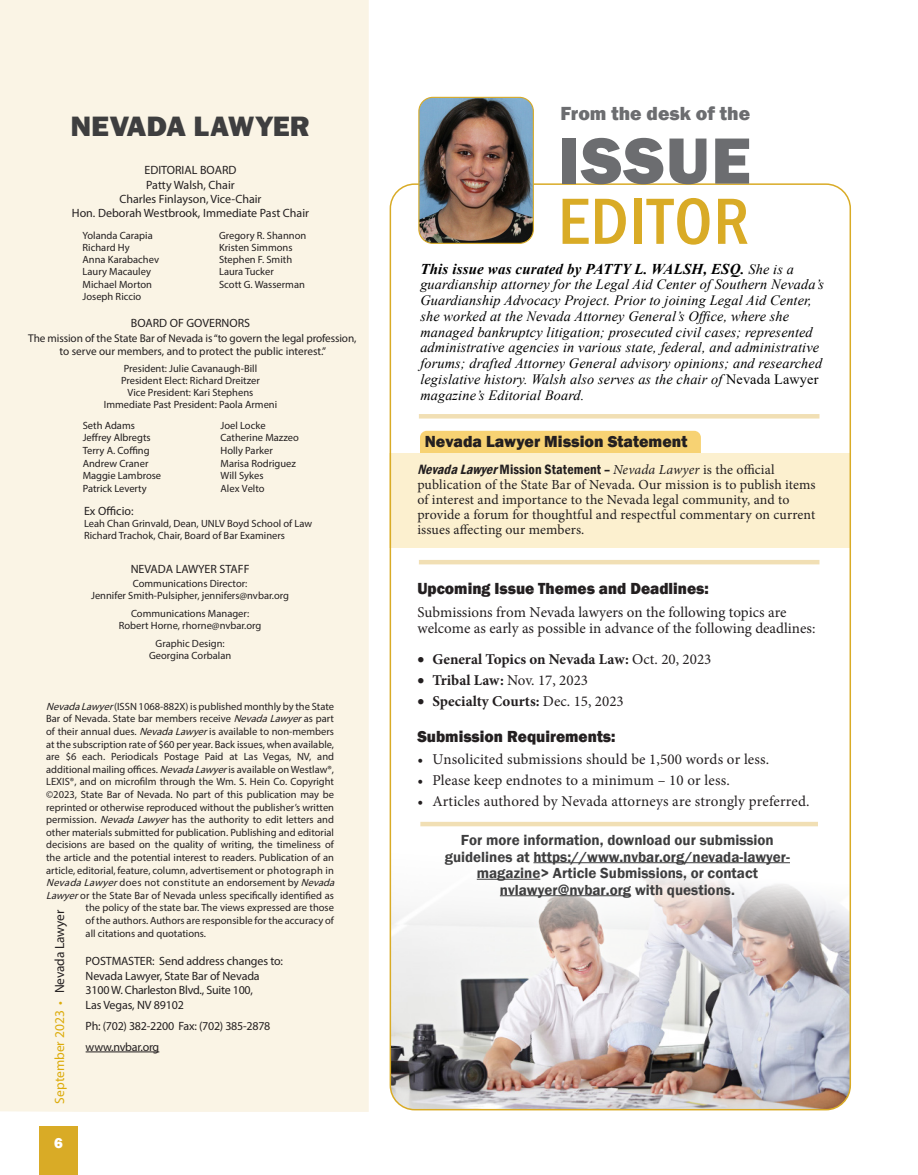
<style>
.page{position:relative;width:918px;height:1175px;background:#fff}
.page>*{position:absolute;margin:0;border:0;box-sizing:border-box;transform-origin:0 0}
.t1{font:500 condensed 67.65px "Franklin Gothic";letter-spacing:.02em;color:#d9ab26}
.t2{font:800 67.65px "Franklin Gothic";letter-spacing:.02em;color:#6c6d70}
.t3{font:800 28.8px "Franklin Gothic";color:#3e3e3f;scale:1.06 1}
.t4{font:800 19.5px "Franklin Gothic";color:#6c6d70}
.t5{font:800 16.5px "Franklin Gothic";color:#231f20;scale:.95 1}
.t6{font:800 16.5px "Franklin Gothic";color:#231f20}
.t7{font:15px/16.5px "Minion Pro";letter-spacing:.01em;color:#231f20}
.t8{font:600 15px/16.5px "Franklin Gothic";color:#3e3e3f;text-align:center}
.t9{font:700 15px "Minion Pro";color:#231f20}
.t10{font:italic 700 15px "Times New Roman";letter-spacing:.01em;color:#000}
.t11{font:800 15px "Franklin Gothic";color:#fff}
.t12{font:italic 14.25px/15.8px "Times New Roman";letter-spacing:.01em;color:#000}
.t13{font:13.8px/15px "Minion Pro";letter-spacing:.01em;color:#231f20}
.t14{font:600 condensed 13.8px "Franklin Gothic";letter-spacing:.01em;color:#231f20}
.t15{font:13.5px "Myriad Pro";color:#dcab0a}
.t16{font:12px/14.4px "Myriad Pro";letter-spacing:-.01em;color:#231f20}
.t17{font:11.25px/12.8px "Myriad Pro";letter-spacing:-.01em;color:#231f20;text-align:center}
.t18{font:10.5px/12px "Myriad Pro";color:#231f20;text-align:center}
.t19{font:10.5px/12.6px "Myriad Pro";color:#211d1e}
.t20{font:10.5px "Myriad Pro";letter-spacing:.025em;color:#231f20}
.s1{font-style:italic}
.s2{font-size:13.35px}
.s3{font-size:13.35px;color:#231f20}
.s4{font-weight:400;font-size:14.25px}
.s5{font-style:normal}
.s6{font-family:"Minion Pro";font-weight:400;font-style:italic;font-stretch:normal}
.s7{font-family:"Minion Pro";font-weight:400;font-stretch:normal}
.s8{font-weight:400}
.s9{font-weight:700}
</style>
<div class="page">
<div style="left:0;top:0;width:369px;height:1111px;background:#faf4e5"></div>
<hr style="left:86px;top:1051px;width:73px;height:1px;background:#231f20">
<div style="left:39px;top:1126px;width:39px;height:48px;background:#d9ab26"></div>
<div style="left:420px;top:431px;width:281px;height:51px;background:#f7d273;border-radius:7px"></div>
<div style="left:390px;top:453px;width:461px;height:95px;background:#fcf0cf"></div>
<img style="left:390px;top:826px;width:460px;height:283px">
<div style="left:420px;top:821px;width:398px;height:5px;background:#f1dfb4"></div>
<hr style="left:419px;top:560px;width:400px;height:4px;background:#f1dfb4">
<hr style="left:419px;top:414px;width:400px;height:4px;background:#f1dfb4">
<img style="left:420px;top:97px;width:113px;height:146px">
<div style="left:418px;top:97px;width:116px;height:147px;border:1px solid #d9ab26;border-radius:14px"></div>
<hr style="left:533px;top:862px;width:257px;height:1px;background:#3e3e3f">
<hr style="left:477px;top:878px;width:63px;height:1px;background:#3e3e3f">
<hr style="left:500px;top:895px;width:131px;height:1px;background:#3e3e3f">
<h2 class="t3" style="left:70px;top:107px;width:228px">NEVADA LAWYER</h2>
<p class="t16" style="left:72px;top:163px;width:239px;text-align:center">EDITORIAL BOARD<br>Patty Walsh, Chair<br>Charles Finlayson, Vice-Chair<br>Hon. Deborah Westbrook, Immediate Past Chair</p>
<p class="t18" style="left:83px;top:230px;width:72px">Yolanda Carapia</p>
<p class="t18" style="left:219px;top:230px;width:89px">Gregory R. Shannon</p>
<p class="t18" style="left:83px;top:242px;width:49px">Richard Hy</p>
<p class="t18" style="left:219px;top:242px;width:75px">Kristen Simmons</p>
<p class="t18" style="left:83px;top:254px;width:78px">Anna Karabachev</p>
<p class="t18" style="left:219px;top:254px;width:75px">Stephen F. Smith</p>
<p class="t18" style="left:83px;top:266px;width:70px">Laury Macauley</p>
<p class="t18" style="left:219px;top:266px;width:56px">Laura Tucker</p>
<p class="t18" style="left:83px;top:278px;width:71px">Michael Morton</p>
<p class="t18" style="left:219px;top:278px;width:87px">Scott G. Wasserman</p>
<p class="t18" style="left:83px;top:290px;width:60px">Joseph Riccio</p>
<p class="t16" style="left:131px;top:315px;width:121px">BOARD OF GOVERNORS</p>
<p class="t18" style="left:104px;top:362px;width:175px">President: Julie Cavanaugh-Bill President Elect: Richard Dreitzer<br>Vice President: Kari Stephens Immediate Past President: Paola Armeni</p>
<p class="t17" style="left:28px;top:332px;width:330px">The mission of the State Bar of Nevada is “to govern the legal profession, to serve our members, and to protect the public interest.”</p>
<p class="t19" style="left:83px;top:419px;width:80px">Seth Adams<br>Jeffrey Albregts<br>Terry A. Coffing<br>Andrew Craner<br>Maggie Lambrose<br>Patrick Leverty</p>
<p class="t19" style="left:221px;top:419px;width:47px">Joel Locke</p>
<p class="t18" style="left:221px;top:431px;width:80px;line-height:12.6px;text-align:left">Catherine Mazzeo<br>Holly Parker<br>Marisa Rodriguez<br>Will Sykes<br>Alex Velto</p>
<p class="t16" style="left:84px;top:503px;width:51px">Ex Officio:</p>
<p class="t18" style="left:84px;top:517px;width:230px;text-align:left">Leah Chan Grinvald, Dean, UNLV Boyd School of Law<br>Richard Trachok, Chair, Board of Bar Examiners</p>
<p class="t16" style="left:131px;top:561px;width:120px">NEVADA LAWYER STAFF</p>
<p class="t18" style="left:91px;top:577px;width:199px">Communications Director:<br>Jennifer Smith-Pulsipher, jennifers@nvbar.org</p>
<p class="t18" style="left:119px;top:607px;width:144px">Communications Manager:<br>Robert Horne, rhorne@nvbar.org</p>
<p class="t18" style="left:149px;top:637px;width:84px">Graphic Design:<br>Georgina Corbalan</p>
<p class="t18" style="left:46px;top:700px;width:289px"><span class="s1">NevadaLawyer</span>(ISSN 1068-882X) is published monthly by the State</p>
<p class="t18" style="left:46px;top:712px;width:289px">Bar of Nevada. State bar members receive <span class="s1">NevadaLawyer</span>as part</p>
<p class="t18" style="left:46px;top:725px;width:289px">of their annual dues. <span class="s1">NevadaLawyer</span>is available to non-members</p>
<p class="t18" style="left:46px;top:738px;width:289px">at the subscription rate of $60 per year. Back issues, when available,</p>
<p class="t18" style="left:46px;top:750px;width:289px">are $6 each. Periodicals Postage Paid at Las Vegas, NV, and</p>
<p class="t18" style="left:46px;top:763px;width:289px">additional mailing offices. <span class="s1">NevadaLawyer</span>is available on Westlaw®,</p>
<p class="t18" style="left:46px;top:775px;width:289px">LEXIS®, and on microfilm through the Wm. S. Hein Co. Copyright</p>
<p class="t18" style="left:46px;top:788px;width:289px">©2023, State Bar of Nevada. No part of this publication may be</p>
<p class="t18" style="left:46px;top:801px;width:289px">reprinted or otherwise reproduced without the publisher’s written</p>
<p class="t18" style="left:46px;top:813px;width:289px">permission. <span class="s1">NevadaLawyer</span>has the authority to edit letters and</p>
<p class="t18" style="left:46px;top:826px;width:289px">other materials submitted for publication. Publishing and editorial</p>
<p class="t18" style="left:46px;top:838px;width:289px">decisions are based on the quality of writing, the timeliness of</p>
<p class="t18" style="left:46px;top:851px;width:289px">the article and the potential interest to readers. Publication of an</p>
<p class="t18" style="left:46px;top:864px;width:289px">article, editorial, feature, column, advertisement or photograph in</p>
<p class="t20" style="left:46px;top:876px;width:293px"><span class="s1">NevadaLawyer</span>does not constitute an endorsement by <span class="s1">Nevada</span></p>
<p class="t18" style="left:46px;top:889px;width:289px"><span class="s1">Lawyer</span>or the State Bar of Nevada unless specifically identified as</p>
<p class="t18" style="left:86px;top:901px;width:250px">the policy of the state bar. The views expressed are those</p>
<p class="t18" style="left:86px;top:914px;width:250px">of the authors. Authors are responsible for the accuracy of</p>
<p class="t18" style="left:86px;top:927px;width:122px">all citations and quotations.</p>
<p class="t16" style="left:86px;top:954px;width:199px">POSTMASTER: Send address changes to:<br>Nevada Lawyer, State Bar of Nevada<br>3100 W. Charleston Blvd., Suite 100,<br>Las Vegas, NV 89102</p>
<p class="t16" style="left:86px;top:1015px;width:186px;line-height:21px">Ph: (702) 382-2200 Fax: (702) 385-2878 www.nvbar.org</p>
<p class="t15" style="left:51px;top:1103px;width:195px;rotate:-90deg">September 2023 <span class="s2">•</span> <span class="s3">Nevada Lawyer</span></p>
<h3 class="t11" style="left:54px;top:1132px;width:10px">6</h3>
<h3 class="t4" style="left:560px;top:101px;width:191px">From the desk of the</h3>
<h1 class="t2" style="left:558px;top:117px;width:194px">ISSUE</h1>
<h1 class="t1" style="left:558px;top:177px;width:193px">EDITOR</h1>
<h3 class="t10" style="left:420px;top:258px;width:375px">This issue was curated by PATTY L. WALSH, ESQ. <span class="s4">She is a</span></h3>
<p class="t12" style="left:420px;top:276px;width:405px">guardianship attorney for the Legal Aid Center of Southern Nevada’s Guardianship Advocacy Project. Prior to joining Legal Aid Center, she worked at the Nevada Attorney General’s Office, where she managed bankruptcy litigation; prosecuted civil cases; represented administrative agencies in various state, federal, and administrative forums; drafted Attorney General advisory opinions; and researched legislative history. Walsh also serves as the chair of <span class="s5">Nevada Lawyer </span>magazine’s Editorial Board.</p>
<h3 class="t6" style="left:425px;top:431px;width:264px">Nevada Lawyer Mission Statement</h3>
<h3 class="t14" style="left:417px;top:460px;width:359px"><span class="s1">NevadaLawyer</span>Mission Statement – <span class="s6">Nevada Lawyer</span> <span class="s7">is the official</span></h3>
<h3 class="t13" style="left:417px;top:477px;width:400px">publication of the State Bar of Nevada. Our mission is to publish items of interest and importance to the Nevada legal community, and to provide a forum for thoughtful and respectful commentary on current issues affecting our members.</h3>
<h3 class="t5" style="left:417px;top:578px;width:308px">Upcoming Issue Themes and Deadlines:</h3>
<h3 class="t7" style="left:417px;top:604px;width:400px">Submissions from Nevada lawyers on the following topics are welcome as early as possible in advance of the following deadlines:</h3>
<h3 class="t9" style="left:417px;top:648px;width:296px">• General Topics on Nevada Law: <span class="s8">Oct. 20, 2023</span></h3>
<h3 class="t7" style="left:417px;top:671px;width:172px">• <span class="s9">Tribal Law:</span> Nov. 17, 2023</h3>
<h3 class="t9" style="left:417px;top:690px;width:208px">• Specialty Courts: <span class="s8">Dec. 15, 2023</span></h3>
<h3 class="t5" style="left:417px;top:725px;width:210px">Submission Requirements:</h3>
<h3 class="t7" style="left:417px;top:751px;width:353px">• Unsolicited submissions should be 1,500 words or less.</h3>
<h3 class="t7" style="left:417px;top:772px;width:314px">• Please keep endnotes to a minimum – 10 or less.</h3>
<h3 class="t7" style="left:417px;top:793px;width:394px">• Articles authored by Nevada attorneys are strongly preferred.</h3>
<h3 class="t8" style="left:445px;top:832px;width:347px">For more information, download our submission guidelines at https://www.nvbar.org/nevada-lawyer&shy;magazine&gt; Article Submissions, or contact nvlawyer@nvbar.org with questions.</h3>
</div>
